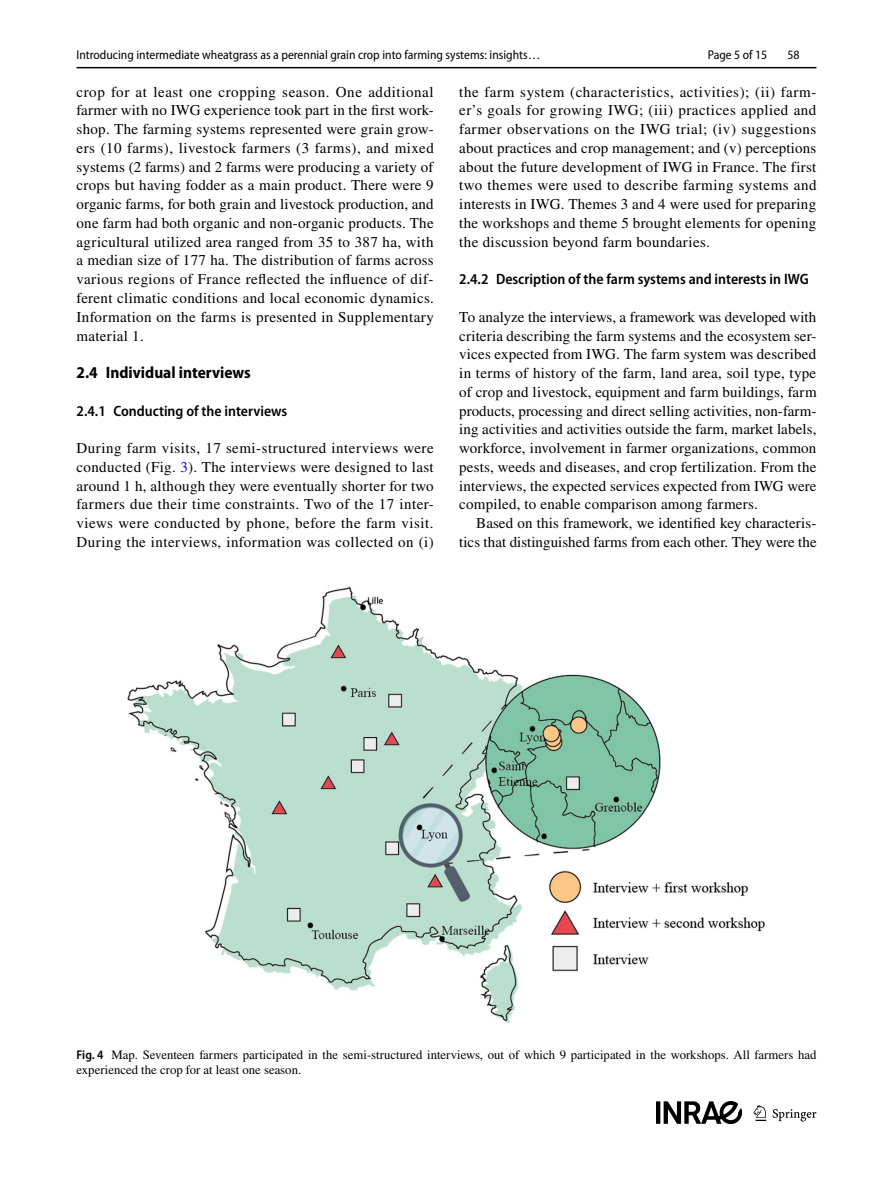
<style>
.page{position:relative;width:893px;height:1187px;background:#fff}
.page>*{position:absolute;margin:0;border:0;box-sizing:border-box;transform-origin:0 0}
.t1{font:700 semi-condensed 16.5px "Myriad Pro";color:#000}
.t2{font:15px/18.8px "STIX";letter-spacing:.015em;color:#000;text-align:justify}
.t3{font:600 semi-condensed 15px "Myriad Pro";color:#000}
.t4{font:12.75px/15px "STIX";color:#000}
.t5{font:12.75px "Myriad Pro Semi Cn 3";color:#000}
.t6{font:semi-condensed 12.75px "Myriad Pro";color:#000}
.s1{color:#00f}
.s2{font-family:"Myriad Pro";font-weight:600;font-stretch:semi-condensed}
</style>
<div class="page">
<hr style="left:77px;top:67px;width:739px;height:1px;background:#000">
<svg style="left:753px;top:1105px;width:13px;height:15px"></svg>
<svg style="left:773px;top:1109px;width:43px;height:12px"></svg>
<img style="left:656px;top:1101px;width:85px;height:22px">
<img style="left:128px;top:586px;width:637px;height:437px">
<p class="t5" style="left:77px;top:48px;width:465px">Introducing intermediate wheatgrass as a perennial grain crop into farming systems: insights…</p>
<p class="t6" style="left:708px;top:48px;width:61px">Page 5 of 15</p>
<p class="t6" style="left:787px;top:48px;width:14px">58</p>
<p class="t2" style="left:77px;top:83px;width:359px">crop for at least one cropping season. One additional farmer with no IWG experience took part in the first work&shy;shop. The farming systems represented were grain grow&shy;ers (10 farms), livestock farmers (3 farms), and mixed systems (2 farms) and 2 farms were producing a variety of crops but having fodder as a main product. There were 9 organic farms, for both grain and livestock production, and one farm had both organic and non-organic products. The agricultural utilized area ranged from 35 to 387 ha, with a median size of 177 ha. The distribution of farms across various regions of France reflected the influence of dif&shy;ferent climatic conditions and local economic dynamics.<br>Information on the farms is presented in Supplementary material 1.</p>
<p class="t1" style="left:77px;top:363px;width:176px">2.4 Individual interviews</p>
<p class="t3" style="left:77px;top:402px;width:212px">2.4.1 Conducting of the interviews</p>
<p class="t2" style="left:77px;top:439px;width:359px">During farm visits, 17 semi-structured interviews were conducted (Fig. <span class="s1">3</span>). The interviews were designed to last around 1 h, although they were eventually shorter for two farmers due their time constraints. Two of the 17 inter&shy;views were conducted by phone, before the farm visit.<br>During the interviews, information was collected on (i)</p>
<p class="t2" style="left:459px;top:83px;width:359px">the farm system (characteristics, activities); (ii) farm&shy;er’s goals for growing IWG; (iii) practices applied and farmer observations on the IWG trial; (iv) suggestions about practices and crop management; and (v) perceptions about the future development of IWG in France. The first two themes were used to describe farming systems and interests in IWG. Themes 3 and 4 were used for preparing the workshops and theme 5 brought elements for opening the discussion beyond farm boundaries.</p>
<p class="t3" style="left:459px;top:271px;width:351px">2.4.2 Description of the farm systems and interests in IWG</p>
<p class="t2" style="left:459px;top:308px;width:359px">To analyze the interviews, a framework was developed with criteria describing the farm systems and the ecosystem ser&shy;vices expected from IWG. The farm system was described in terms of history of the farm, land area, soil type, type of crop and livestock, equipment and farm buildings, farm products, processing and direct selling activities, non-farm&shy;ing activities and activities outside the farm, market labels, workforce, involvement in farmer organizations, common pests, weeds and diseases, and crop fertilization. From the interviews, the expected services expected from IWG were compiled, to enable comparison among farmers.</p>
<p class="t2" style="left:459px;top:514px;width:359px;text-align:right">Based on this framework, we identified key characteris&shy;tics that distinguished farms from each other. They were the</p>
<p class="t4" style="left:77px;top:1047px;width:741px"><span class="s2">Fig. 4</span> Map. Seventeen farmers participated in the semi-structured interviews, out of which 9 participated in the workshops. All farmers had experienced the crop for at least one season.</p>
</div>
